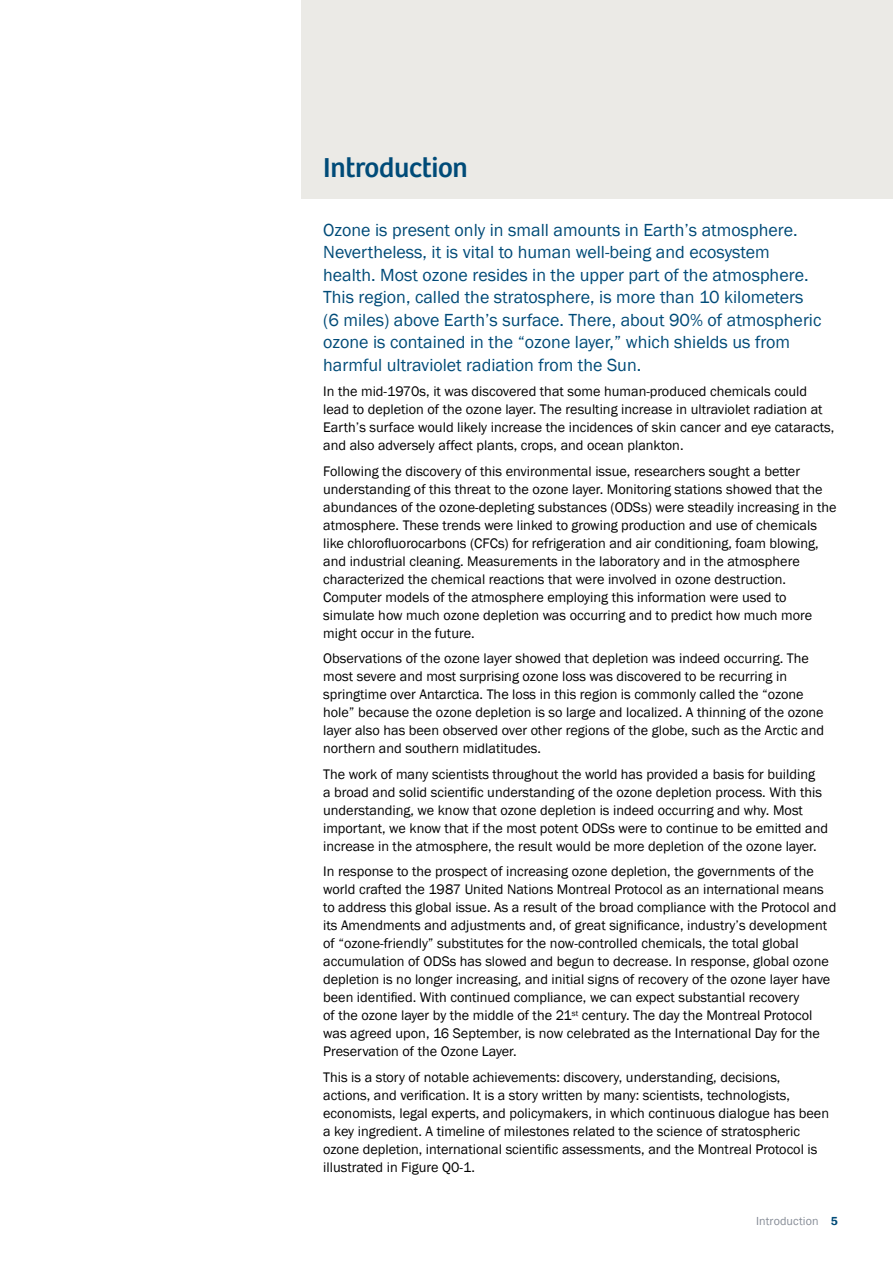
<style>
.page{position:relative;width:893px;height:1263px;background:#fff}
.page>*{position:absolute;margin:0;border:0;box-sizing:border-box;transform-origin:0 0}
.t1{font:28.35px "Bree";letter-spacing:-.01em;color:#004b78}
.t2{font:18px/22.5px "Franklin Gothic";color:#004b78}
.t3{font:14.25px/18px "Franklin Gothic";color:#000}
.t4{font:12px "Franklin Gothic";letter-spacing:.01em;color:#868c96}
.s1{font-weight:600;color:#004b78}
</style>
<div class="page">
<div style="left:302px;top:0;width:591px;height:198px;background:#ebeae6"></div>
<h1 class="t1" style="left:323px;top:151px;width:146px">Introduction</h1>
<p class="t2" style="left:323px;top:219px;width:500px">Ozone is present only in small amounts in Earth’s atmosphere.<br>Nevertheless, it is vital to human well-being and ecosystem health. Most ozone resides in the upper part of the atmosphere.<br>This region, called the stratosphere, is more than 10 kilometers (6 miles) above Earth’s surface. There, about 90% of atmospheric ozone is contained in the “ozone layer,” which shields us from harmful ultraviolet radiation from the Sun.</p>
<p class="t3" style="left:323px;top:383px;width:513px">In the mid-1970s, it was discovered that some human-produced chemicals could lead to depletion of the ozone layer. The resulting increase in ultraviolet radiation at Earth’s surface would likely increase the incidences of skin cancer and eye cataracts, and also adversely affect plants, crops, and ocean plankton.</p>
<p class="t3" style="left:323px;top:462px;width:515px">Following the discovery of this environmental issue, researchers sought a better understanding of this threat to the ozone layer. Monitoring stations showed that the abundances of the ozone-depleting substances (ODSs) were steadily increasing in the atmosphere. These trends were linked to growing production and use of chemicals like chlorofluorocarbons (CFCs) for refrigeration and air conditioning, foam blowing, and industrial cleaning. Measurements in the laboratory and in the atmosphere characterized the chemical reactions that were involved in ozone destruction.<br>Computer models of the atmosphere employing this information were used to simulate how much ozone depletion was occurring and to predict how much more might occur in the future.</p>
<p class="t3" style="left:323px;top:650px;width:502px">Observations of the ozone layer showed that depletion was indeed occurring. The most severe and most surprising ozone loss was discovered to be recurring in springtime over Antarctica. The loss in this region is commonly called the “ozone hole” because the ozone depletion is so large and localized. A thinning of the ozone layer also has been observed over other regions of the globe, such as the Arctic and northern and southern midlatitudes.</p>
<p class="t3" style="left:323px;top:765px;width:506px">The work of many scientists throughout the world has provided a basis for building<br>a broad and solid scientific understanding of the ozone depletion process. With this understanding, we know that ozone depletion is indeed occurring and why. Most important, we know that if the most potent ODSs were to continue to be emitted and increase in the atmosphere, the result would be more depletion of the ozone layer.</p>
<p class="t3" style="left:323px;top:863px;width:515px">In response to the prospect of increasing ozone depletion, the governments of the world crafted the 1987 United Nations Montreal Protocol as an international means to address this global issue. As a result of the broad compliance with the Protocol and its Amendments and adjustments and, of great significance, industry’s development of “ozone-friendly” substitutes for the now-controlled chemicals, the total global accumulation of ODSs has slowed and begun to decrease. In response, global ozone depletion is no longer increasing, and initial signs of recovery of the ozone layer have been identified. With continued compliance, we can expect substantial recovery<br>of the ozone layer by the middle of the 21<sup>st</sup> century. The day the Montreal Protocol was agreed upon, 16 September, is now celebrated as the International Day for the Preservation of the Ozone Layer.</p>
<p class="t3" style="left:323px;top:1068px;width:507px">This is a story of notable achievements: discovery, understanding, decisions, actions, and verification. It is a story written by many: scientists, technologists, economists, legal experts, and policymakers, in which continuous dialogue has been a key ingredient. A timeline of milestones related to the science of stratospheric ozone depletion, international scientific assessments, and the Montreal Protocol is illustrated in Figure Q0-1.</p>
<p class="t4" style="left:756px;top:1213px;width:83px">Introduction <span class="s1">5</span></p>
</div>
